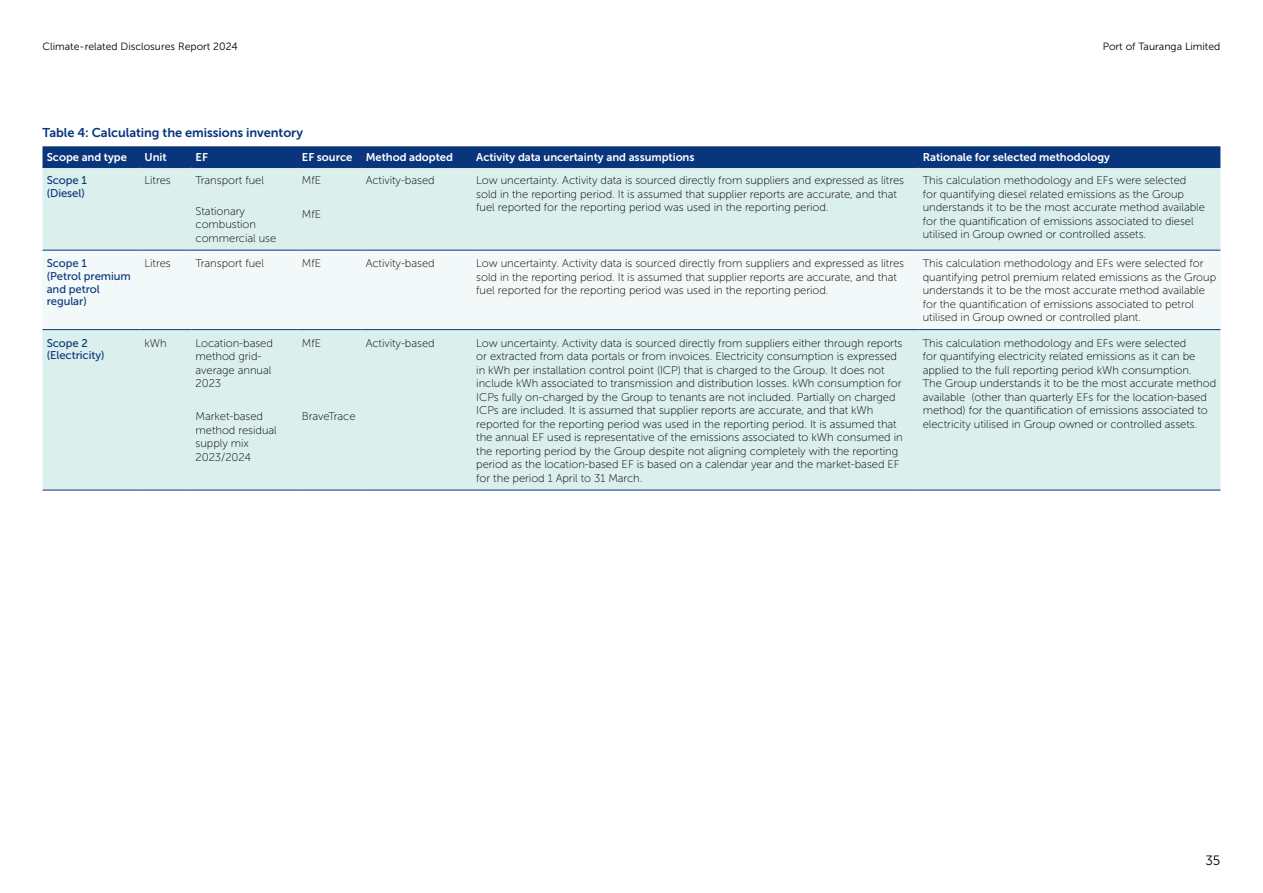
<style>
.page{position:relative;width:1263px;height:893px;background:#fff}
.page>*{position:absolute;margin:0;border:0;box-sizing:border-box;transform-origin:0 0}
.t1{font:13.5px "Museo Sans 300";color:#000}
.t2{font:12.75px "Museo Sans 700";letter-spacing:-.005em;color:#09357c}
.t3{font:11.25px/13.5px "Museo Sans 100";letter-spacing:-.005em;color:#000}
.t4{font:11.25px "Museo Sans 700";letter-spacing:-.005em;color:#fff}
.t5{font:11.25px/12.8px "Museo Sans 500";letter-spacing:-.005em;color:#09357c}
.t6{font:10.5px "Museo Sans 300";color:#000}
</style>
<div class="page">
<div style="left:43px;top:146px;width:1177px;height:21px;background:#09357c"></div>
<div style="left:43px;top:168px;width:1177px;height:322px;background:#dbefec"></div>
<div style="left:43px;top:251px;width:1177px;height:78px;background:#f2f9f8"></div>
<hr style="left:43px;top:250px;width:97px;height:1px;background:#09357c">
<hr style="left:140px;top:250px;width:51px;height:1px;background:#09357c">
<hr style="left:191px;top:250px;width:107px;height:1px;background:#09357c">
<hr style="left:298px;top:250px;width:63px;height:1px;background:#09357c">
<hr style="left:361px;top:250px;width:111px;height:1px;background:#09357c">
<hr style="left:472px;top:250px;width:446px;height:1px;background:#09357c">
<hr style="left:918px;top:250px;width:302px;height:1px;background:#09357c">
<hr style="left:43px;top:329px;width:97px;height:1px;background:#09357c">
<hr style="left:140px;top:329px;width:51px;height:1px;background:#09357c">
<hr style="left:191px;top:329px;width:107px;height:1px;background:#09357c">
<hr style="left:298px;top:329px;width:63px;height:1px;background:#09357c">
<hr style="left:361px;top:329px;width:111px;height:1px;background:#09357c">
<hr style="left:472px;top:329px;width:446px;height:1px;background:#09357c">
<hr style="left:918px;top:329px;width:302px;height:1px;background:#09357c">
<hr style="left:43px;top:490px;width:97px;height:1px;background:#09357c">
<hr style="left:140px;top:490px;width:51px;height:1px;background:#09357c">
<hr style="left:191px;top:490px;width:107px;height:1px;background:#09357c">
<hr style="left:298px;top:490px;width:63px;height:1px;background:#09357c">
<hr style="left:361px;top:490px;width:111px;height:1px;background:#09357c">
<hr style="left:472px;top:490px;width:446px;height:1px;background:#09357c">
<hr style="left:918px;top:490px;width:302px;height:1px;background:#09357c">
<hr style="left:43px;top:167px;width:97px;height:1px;background:#09357c">
<hr style="left:140px;top:167px;width:51px;height:1px;background:#09357c">
<hr style="left:191px;top:167px;width:107px;height:1px;background:#09357c">
<hr style="left:298px;top:167px;width:63px;height:1px;background:#09357c">
<hr style="left:361px;top:167px;width:111px;height:1px;background:#09357c">
<hr style="left:472px;top:167px;width:446px;height:1px;background:#09357c">
<hr style="left:918px;top:167px;width:302px;height:1px;background:#09357c">
<p class="t6" style="left:43px;top:41px;width:197px">Climate-related Disclosures Report 2024</p>
<p class="t6" style="left:1103px;top:41px;width:119px">Port of Tauranga Limited</p>
<p class="t2" style="left:43px;top:126px;width:262px">Table 4: Calculating the emissions inventory</p>
<p class="t4" style="left:47px;top:151px;width:82px">Scope and type</p>
<p class="t4" style="left:145px;top:151px;width:24px">Unit</p>
<p class="t4" style="left:196px;top:151px;width:14px">EF</p>
<p class="t4" style="left:302px;top:151px;width:153px">EF source Method adopted</p>
<p class="t4" style="left:476px;top:151px;width:220px">Activity data uncertainty and assumptions</p>
<p class="t4" style="left:923px;top:151px;width:189px">Rationale for selected methodology</p>
<p class="t5" style="left:47px;top:174px;width:42px">Scope 1 (Diesel)</p>
<p class="t3" style="left:145px;top:174px;width:28px">Litres</p>
<p class="t3" style="left:196px;top:174px;width:70px">Transport fuel</p>
<p class="t3" style="left:196px;top:204px;width:82px">Stationary combustion commercial use</p>
<p class="t3" style="left:302px;top:174px;width:21px">MfE</p>
<p class="t3" style="left:302px;top:207px;width:21px">MfE</p>
<p class="t3" style="left:366px;top:174px;width:70px">Activity-based</p>
<p class="t3" style="left:476px;top:174px;width:429px">Low uncertainty. Activity data is sourced directly from suppliers and expressed as litres sold in the reporting period. It is assumed that supplier reports are accurate, and that fuel reported for the reporting period was used in the reporting period.</p>
<p class="t3" style="left:923px;top:174px;width:284px">This calculation methodology and EFs were selected<br>for quantifying diesel related emissions as the Group understands it to be the most accurate method available for the quantification of emissions associated to diesel utilised in Group owned or controlled assets.</p>
<p class="t5" style="left:47px;top:257px;width:86px">Scope 1<br>(Petrol premium and petrol regular)</p>
<p class="t3" style="left:145px;top:257px;width:28px">Litres</p>
<p class="t3" style="left:196px;top:257px;width:70px">Transport fuel</p>
<p class="t3" style="left:302px;top:257px;width:21px">MfE</p>
<p class="t3" style="left:366px;top:257px;width:70px">Activity-based</p>
<p class="t3" style="left:476px;top:257px;width:429px">Low uncertainty. Activity data is sourced directly from suppliers and expressed as litres sold in the reporting period. It is assumed that supplier reports are accurate, and that fuel reported for the reporting period was used in the reporting period.</p>
<p class="t3" style="left:923px;top:257px;width:295px">This calculation methodology and EFs were selected for quantifying petrol premium related emissions as the Group understands it to be the most accurate method available for the quantification of emissions associated to petrol utilised in Group owned or controlled plant.</p>
<p class="t5" style="left:47px;top:336px;width:59px">Scope 2 (Electricity)</p>
<p class="t3" style="left:145px;top:336px;width:24px">kWh</p>
<p class="t3" style="left:196px;top:336px;width:79px">Location-based method grid&shy;average annual<br>2023</p>
<p class="t3" style="left:196px;top:410px;width:83px">Market-based method residual supply mix<br>2023/2024</p>
<p class="t3" style="left:302px;top:336px;width:21px">MfE</p>
<p class="t3" style="left:366px;top:336px;width:70px">Activity-based</p>
<p class="t3" style="left:476px;top:336px;width:428px">Low uncertainty. Activity data is sourced directly from suppliers either through reports or extracted from data portals or from invoices. Electricity consumption is expressed in kWh per installation control point (ICP) that is charged to the Group. It does not include kWh associated to transmission and distribution losses. kWh consumption for ICPs fully on-charged by the Group to tenants are not included. Partially on charged ICPs are included. It is assumed that supplier reports are accurate, and that kWh reported for the reporting period was used in the reporting period. It is assumed that the annual EF used is representative of the emissions associated to kWh consumed in the reporting period by the Group despite not aligning completely with the reporting period as the location-based EF is based on a calendar year and the market-based EF for the period 1 April to 31 March.</p>
<p class="t3" style="left:923px;top:336px;width:295px">This calculation methodology and EFs were selected<br>for quantifying electricity related emissions as it can be applied to the full reporting period kWh consumption.<br>The Group understands it to be the most accurate method available (other than quarterly EFs for the location-based method) for the quantification of emissions associated to electricity utilised in Group owned or controlled assets.</p>
<p class="t3" style="left:302px;top:410px;width:55px">BraveTrace</p>
<p class="t1" style="left:1205px;top:853px;width:17px">35</p>
</div>
